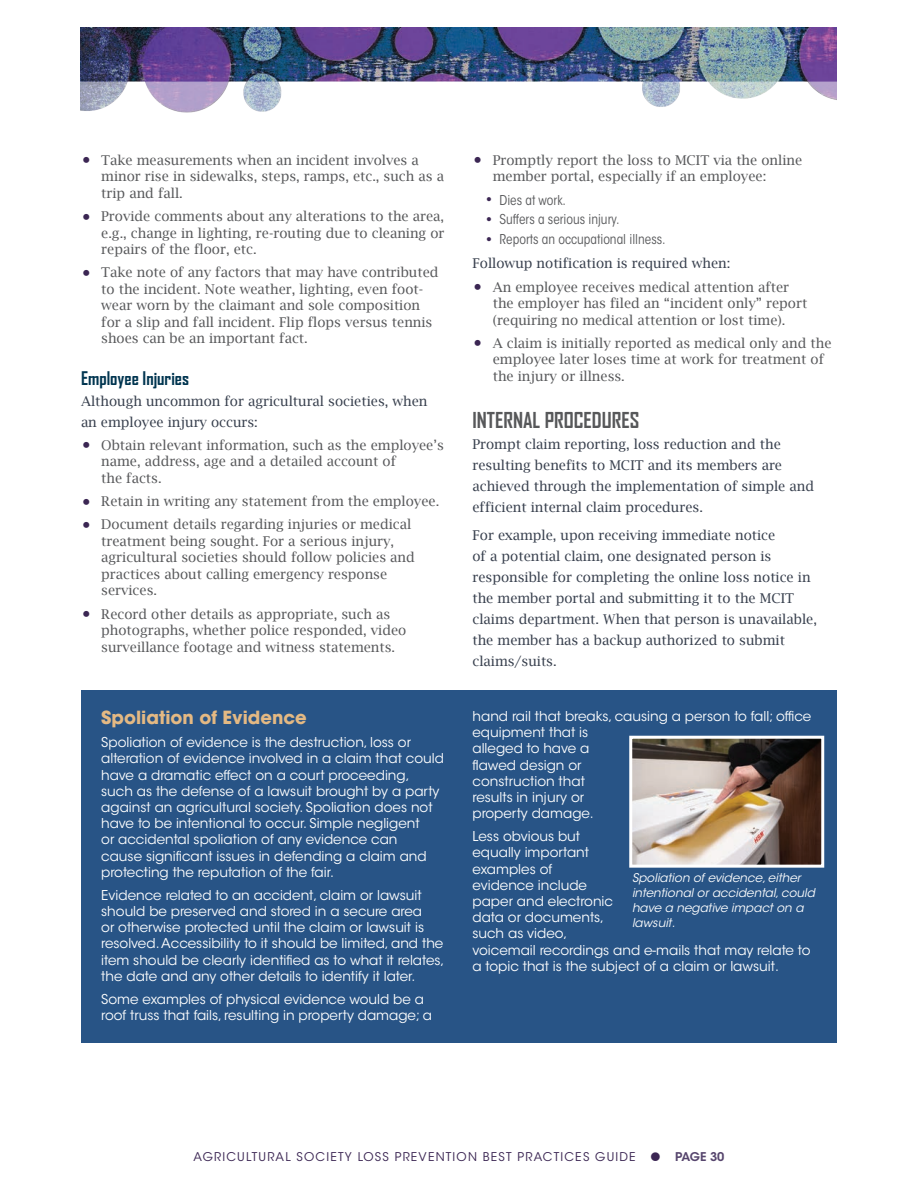
<style>
.page{position:relative;width:918px;height:1188px;background:#fff}
.page>*{position:absolute;margin:0;border:0;box-sizing:border-box;transform-origin:0 0}
.Section_Title{font:700 21px "Agency FB";color:#57585a}
.Sidebar_Title{font:700 18px "ITC Avant Garde Std";color:#e4b983}
.Subhead{font:700 18px "Agency FB";color:#003550}
.t1{font:13.5px/16.5px "Lucida Bright";color:#57585a}
.List_sidebar_white{font:13.5px/16.2px "ITC Avant Garde Std";color:#fff}
.t2{font:13.5px/21px "Lucida Bright";color:#373f4d}
.t3{font:condensed 13.5px "ITC Avant Garde Std";color:#57585a}
.t4{font:italic 12px/15px "ITC Avant Garde Std";color:#fff}
.t5{font:12px "ITC Avant Garde Std";letter-spacing:.1em;color:#3b2653}
.t6{font:600 12px "ITC Avant Garde Std";letter-spacing:-.025em;color:#56456d}
</style>
<div class="page">
<img style="left:81px;top:27px;width:756px;height:86px">
<div style="left:81px;top:691px;width:756px;height:352px;background:#285486"></div>
<img style="left:633px;top:740px;width:187px;height:124px">
<div style="left:629px;top:736px;width:195px;height:132px;border:3px solid #fff"></div>
<p class="t1" style="left:101px;top:152px;width:344px">Take measurements when an incident involves a minor rise in sidewalks, steps, ramps, etc., such as a trip and fall.</p>
<p class="t1" style="left:101px;top:208px;width:345px;text-align:justify">Provide comments about any alterations to the area, e.g., change in lighting, re-routing due to cleaning or repairs of the floor, etc.</p>
<p class="t1" style="left:101px;top:264px;width:339px">Take note of any factors that may have contributed to the incident. Note weather, lighting, even foot&shy;wear worn by the claimant and sole composition for a slip and fall incident. Flip flops versus tennis shoes can be an important fact.</p>
<p class="Subhead" style="left:81px;top:367px;width:110px">Employee Injuries</p>
<p class="t2" style="left:81px;top:390px;width:348px">Although uncommon for agricultural societies, when an employee injury occurs:</p>
<p class="t1" style="left:101px;top:437px;width:344px">Obtain relevant information, such as the employee’s name, address, age and a detailed account of<br>the facts.</p>
<p class="t1" style="left:101px;top:493px;width:339px">Retain in writing any statement from the employee.</p>
<p class="t1" style="left:101px;top:516px;width:315px">Document details regarding injuries or medical treatment being sought. For a serious injury, agricultural societies should follow policies and practices about calling emergency response services.</p>
<p class="t1" style="left:101px;top:606px;width:307px">Record other details as appropriate, such as photographs, whether police responded, video surveillance footage and witness statements.</p>
<p class="Sidebar_Title" style="left:101px;top:706px;width:207px">Spoliation of Evidence</p>
<p class="List_sidebar_white" style="left:101px;top:734px;width:344px">Spoliation of evidence is the destruction, loss or alteration of evidence involved in a claim that could have a dramatic effect on a court proceeding, such as the defense of a lawsuit brought by a party against an agricultural society. Spoliation does not have to be intentional to occur. Simple negligent<br>or accidental spoliation of any evidence can<br>cause significant issues in defending a claim and protecting the reputation of the fair.</p>
<p class="List_sidebar_white" style="left:101px;top:887px;width:345px">Evidence related to an accident, claim or lawsuit should be preserved and stored in a secure area<br>or otherwise protected until the claim or lawsuit is resolved. Accessibility to it should be limited, and the item should be clearly identified as to what it relates, the date and any other details to identify it later.</p>
<p class="List_sidebar_white" style="left:101px;top:991px;width:332px">Some examples of physical evidence would be a roof truss that fails, resulting in property damage; a</p>
<p class="t1" style="left:493px;top:152px;width:311px">Promptly report the loss to MCIT via the online member portal, especially if an employee:</p>
<p class="t3" style="left:500px;top:192px;width:68px">Dies at work.</p>
<p class="t3" style="left:500px;top:211px;width:122px">Suffers a serious injury.</p>
<p class="t3" style="left:500px;top:231px;width:167px">Reports an occupational illness.</p>
<p class="t2" style="left:472px;top:253px;width:259px">Followup notification is required when:</p>
<p class="t1" style="left:493px;top:278px;width:316px">An employee receives medical attention after the employer has filed an “incident only” report (requiring no medical attention or lost time).</p>
<p class="t1" style="left:493px;top:335px;width:340px">A claim is initially reported as medical only and the employee later loses time at work for treatment of the injury or illness.</p>
<p class="Section_Title" style="left:472px;top:407px;width:168px">INTERNAL PROCEDURES</p>
<p class="t2" style="left:472px;top:434px;width:343px">Prompt claim reporting, loss reduction and the resulting benefits to MCIT and its members are achieved through the implementation of simple and efficient internal claim procedures.</p>
<p class="t2" style="left:472px;top:525px;width:346px">For example, upon receiving immediate notice<br>of a potential claim, one designated person is responsible for completing the online loss notice in the member portal and submitting it to the MCIT claims department. When that person is unavailable, the member has a backup authorized to submit claims/suits.</p>
<p class="List_sidebar_white" style="left:472px;top:708px;width:340px">hand rail that breaks, causing a person to fall; office equipment that is<br>alleged to have a<br>flawed design or<br>construction that<br>results in injury or<br>property damage.</p>
<p class="List_sidebar_white" style="left:472px;top:828px;width:340px">Less obvious but<br>equally important<br>examples of<br>evidence include<br>paper and electronic<br>data or documents,<br>such as video,<br>voicemail recordings and e-mails that may relate to a topic that is the subject of a claim or lawsuit.</p>
<p class="t4" style="left:632px;top:870px;width:184px">Spoliation of evidence, either intentional or accidental, could have a negative impact on a lawsuit.</p>
<p class="t5" style="left:194px;top:1149px;width:444px">AGRICULTURAL SOCIETY LOSS PREVENTION BEST PRACTICES GUIDE</p>
<p class="t6" style="left:675px;top:1149px;width:51px">PAGE 30</p>
</div>
